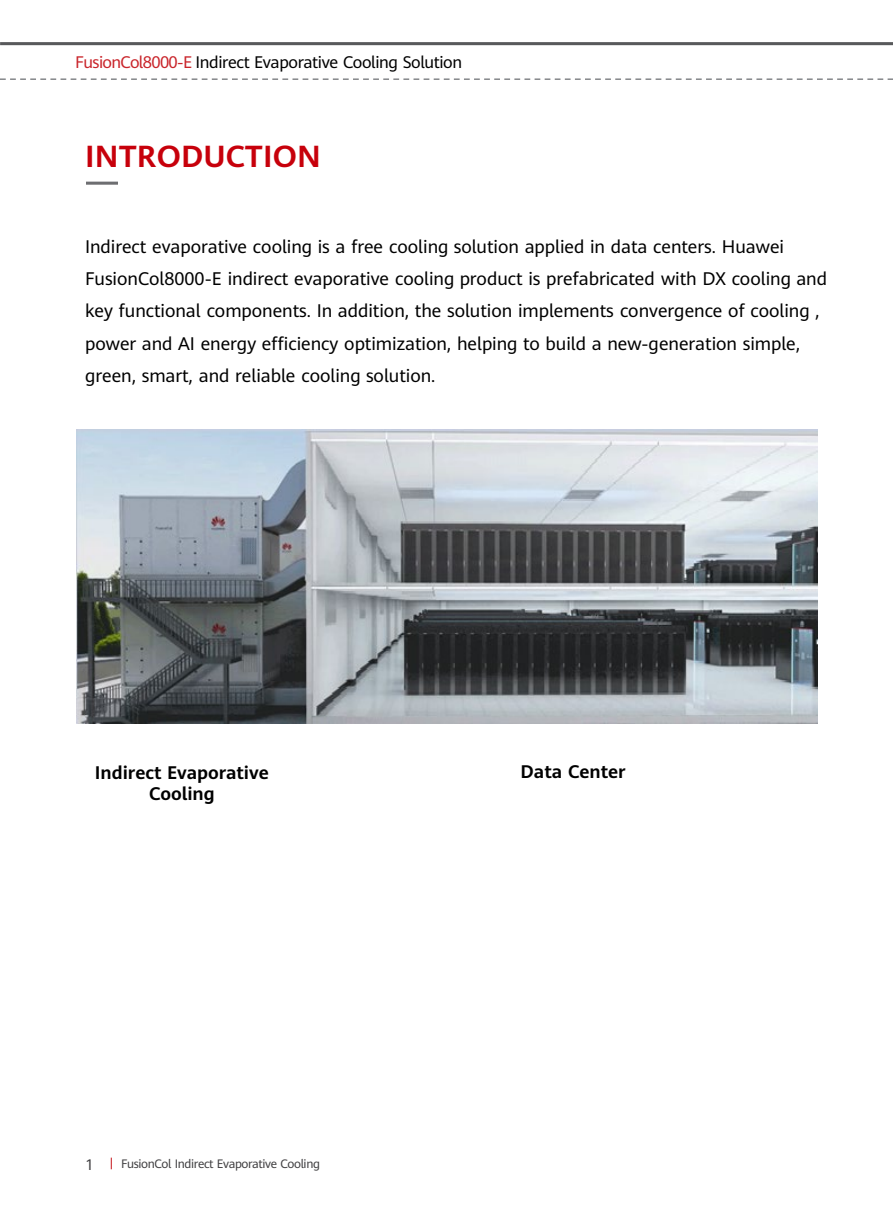
<style>
.page{position:relative;width:893px;height:1212px;background:#fff}
.page>*{position:absolute;margin:0;border:0;box-sizing:border-box;transform-origin:0 0}
.t1{font:700 30px "Huawei Sans";letter-spacing:.005em;color:#c7000b}
.t2{font:18px/32.4px "Huawei Sans";letter-spacing:-.005em;color:#000}
.t3{font:700 18px "Huawei Sans";color:#000}
.t4{font:16.5px "Huawei Sans";letter-spacing:-.025em;color:#000}
.t5{font:15px "Huawei Sans";color:#414042}
.t6{font:12px "Huawei Sans";letter-spacing:-.03em;color:#414042}
.s1{color:#c9252b}
</style>
<div class="page">
<hr style="left:0;top:42px;width:892px;height:3px;background:#58595b">
<svg style="left:0;top:78px;width:892px;height:2px"></svg>
<hr style="left:86px;top:182px;width:32px;height:3px;background:#6d6e71">
<img style="left:76px;top:429px;width:741px;height:295px">
<p class="t4" style="left:75px;top:51px;width:388px"><span class="s1">FusionCol8000-E</span> Indirect Evaporative Cooling Solution</p>
<p class="t1" style="left:85px;top:135px;width:237px">INTRODUCTION</p>
<p class="t2" style="left:85px;top:229px;width:743px">Indirect evaporative cooling is a free cooling solution applied in data centers. Huawei FusionCol8000-E indirect evaporative cooling product is prefabricated with DX cooling and key functional components. In addition, the solution implements convergence of cooling , power and AI energy efficiency optimization, helping to build a new-generation simple, green, smart, and reliable cooling solution.</p>
<p class="t3" style="left:95px;top:760px;width:175px">Indirect Evaporative</p>
<p class="t3" style="left:520px;top:759px;width:106px">Data Center</p>
<p class="t3" style="left:149px;top:781px;width:67px">Cooling</p>
<p class="t5" style="left:86px;top:1154px;width:10px">1</p>
<p class="t6" style="left:121px;top:1156px;width:200px">FusionCol Indirect Evaporative Cooling</p>
</div>
